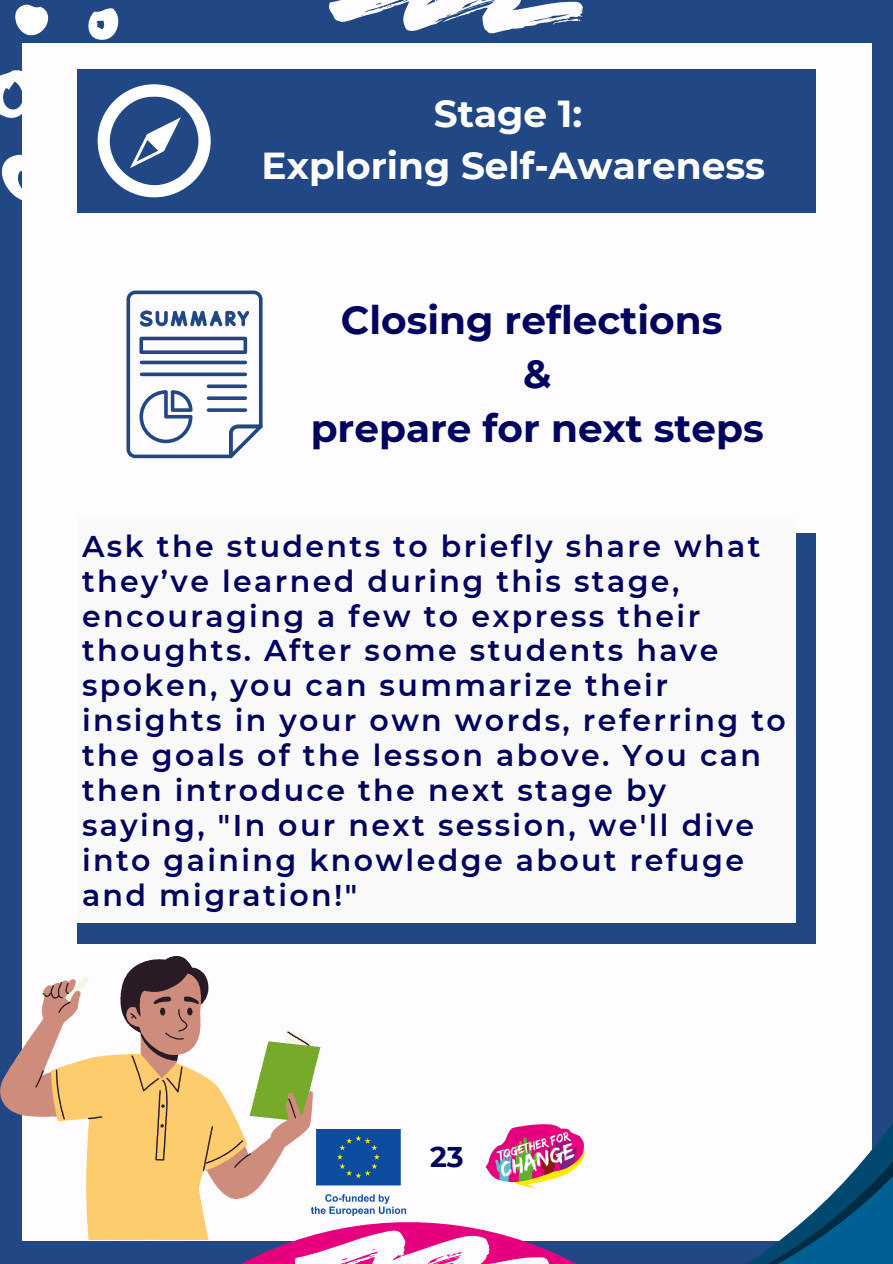
<style>
.page{position:relative;width:893px;height:1264px;background:#fff}
.page>*{position:absolute;margin:0;border:0;box-sizing:border-box;transform-origin:0 0}
.t1{font:700 39px/54px "Montserrat";color:#01045f;text-align:center}
.t2{font:700 37.5px/51.8px "Montserrat";color:#fff;text-align:center}
.t3{font:600 30px/34.8px "Montserrat";letter-spacing:.08em;color:#01045f}
.t4{font:700 28.5px "Montserrat";color:#01045f}
</style>
<div class="page">
<div style="left:0;top:0;width:892px;height:1263px;background:#214885"></div>
<svg style="left:15px;top:4px;width:34px;height:32px"></svg>
<svg style="left:88px;top:8px;width:31px;height:32px"></svg>
<svg style="left:0;top:64px;width:23px;height:71px"></svg>
<svg style="left:1px;top:152px;width:22px;height:50px"></svg>
<div style="left:23px;top:43px;width:848px;height:1197px;background:#fefcff"></div>
<svg style="left:548px;top:1124px;width:69px;height:139px"></svg>
<svg style="left:329px;top:0;width:253px;height:34px"></svg>
<svg style="left:617px;top:1064px;width:275px;height:199px"></svg>
<div style="left:77px;top:69px;width:738px;height:143px;background:#214885"></div>
<svg style="left:97px;top:84px;width:114px;height:114px"></svg>
<svg style="left:0;top:956px;width:35px;height:283px"></svg>
<svg style="left:51px;top:1041px;width:497px;height:222px"></svg>
<svg style="left:35px;top:956px;width:274px;height:215px"></svg>
<div style="left:77px;top:533px;width:738px;height:410px;background:#214885"></div>
<div style="left:77px;top:518px;width:718px;height:404px;background:#f9f9f9"></div>
<svg style="left:126px;top:290px;width:137px;height:168px"></svg>
<svg style="left:140px;top:360px;width:107px;height:4px"></svg>
<svg style="left:140px;top:372px;width:107px;height:4px"></svg>
<svg style="left:207px;top:384px;width:40px;height:4px"></svg>
<svg style="left:207px;top:396px;width:40px;height:4px"></svg>
<svg style="left:207px;top:408px;width:40px;height:4px"></svg>
<p class="t2" style="left:261px;top:88px;width:505px">Stage 1:<br>Exploring Self-Awareness</p>
<p class="t1" style="left:311px;top:293px;width:454px">Closing reflections<br>&amp;<br>prepare for next steps</p>
<p class="t3" style="left:82px;top:528px;width:705px">Ask the students to briefly share what they’ve learned during this stage, encouraging a few to express their thoughts. After some students have spoken, you can summarize their insights in your own words, referring to the goals of the lesson above. You can then introduce the next stage by saying, "In our next session, we'll dive into gaining knowledge about refuge and migration!"</p>
<p class="t4" style="left:430px;top:1139px;width:35px">23</p>
</div>
